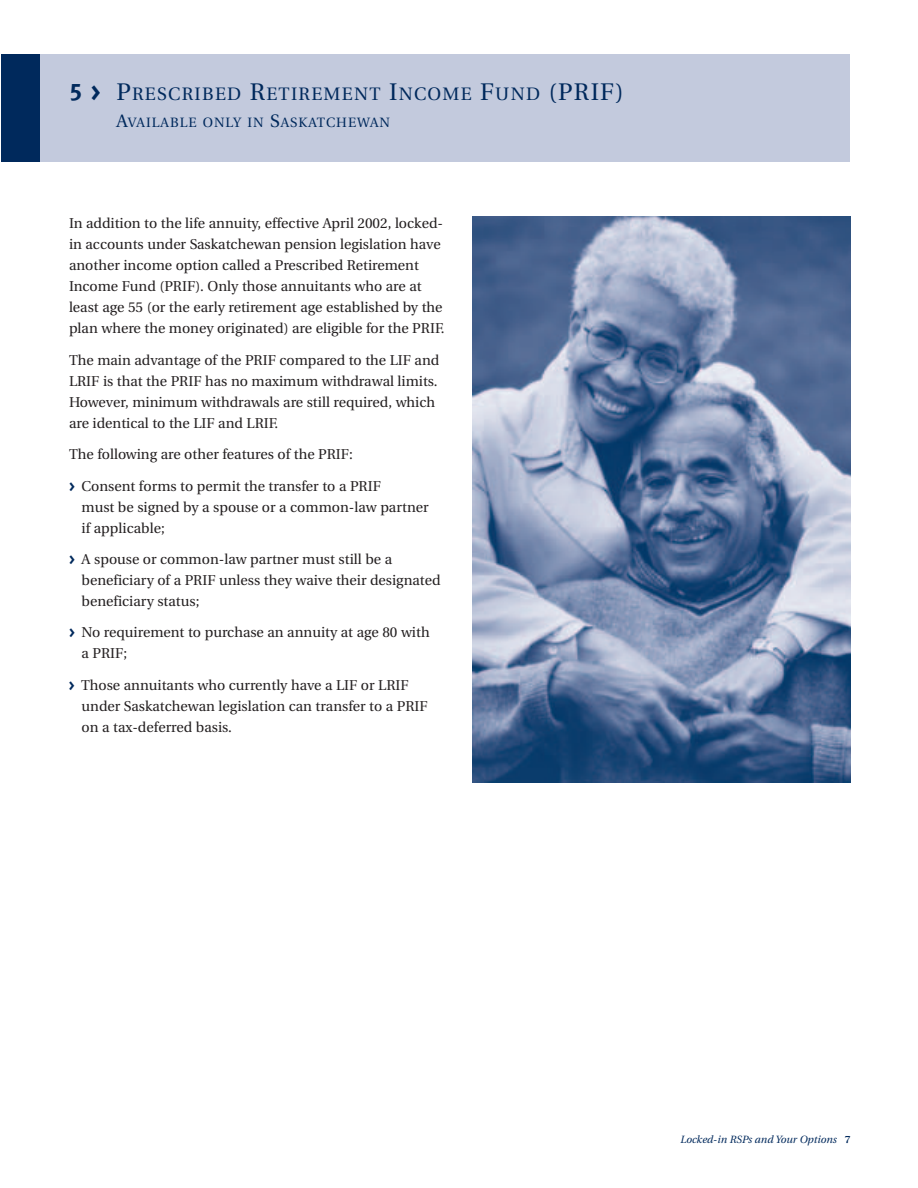
<style>
.page{position:relative;width:918px;height:1188px;background:#fff}
.page>*{position:absolute;margin:0;border:0;box-sizing:border-box;transform-origin:0 0}
.t1{font:18px "Utopia";letter-spacing:.07em;color:#00295c}
.t2{font:14.25px/21px "Utopia";color:#231f20}
.t3{font:13.5px "Utopia";letter-spacing:.07em;color:#00295c}
.t4{font:italic 10.5px "Utopia";color:#00295c}
.s1{font-family:"Meta Bold LF";font-size:24px}
.s2{font-size:24px}
.s3{font-size:18px}
.s4{font-family:"Meta Bold LF";color:#00295c}
.s5{font-weight:600;font-style:normal}
</style>
<div class="page">
<div style="left:1px;top:54px;width:811px;height:108px;background:#00295c"></div>
<div style="left:40px;top:54px;width:810px;height:108px;background:#c3cadd"></div>
<img style="left:472px;top:216px;width:378px;height:567px">
<p class="t1" style="left:69px;top:87px;width:556px"><span class="s1">5 &gt;</span> <span class="s2">P</span>RESCRIBED <span class="s2">R</span>ETIREMENT <span class="s2">I</span>NCOME <span class="s2">F</span>UND <span class="s2">(PRIF)</span></p>
<p class="t3" style="left:116px;top:117px;width:275px"><span class="s3">A</span>VAILABLE ONLY IN <span class="s3">S</span>ASKATCHEWAN</p>
<p class="t2" style="left:69px;top:214px;width:377px">In addition to the life annuity, effective April 2002, locked&shy;in accounts under Saskatchewan pension legislation have another income option called a Prescribed Retirement Income Fund (PRIF). Only those annuitants who are at least age 55 (or the early retirement age established by the plan where the money originated) are eligible for the PRIF.</p>
<p class="t2" style="left:69px;top:350px;width:372px">The main advantage of the PRIF compared to the LIF and LRIF is that the PRIF has no maximum withdrawal limits.<br>However, minimum withdrawals are still required, which are identical to the LIF and LRIF.</p>
<p class="t2" style="left:69px;top:445px;width:286px">The following are other features of the PRIF:</p>
<p class="t2" style="left:82px;top:476px;width:349px;text-indent:-13px"><span class="s4">&gt;</span> Consent forms to permit the transfer to a PRIF<br>must be signed by a spouse or a common-law partner if applicable;</p>
<p class="t2" style="left:82px;top:550px;width:361px;text-indent:-13px"><span class="s4">&gt;</span> A spouse or common-law partner must still be a beneficiary of a PRIF unless they waive their designated beneficiary status;</p>
<p class="t2" style="left:82px;top:623px;width:350px;text-indent:-13px"><span class="s4">&gt;</span> No requirement to purchase an annuity at age 80 with a PRIF;</p>
<p class="t2" style="left:82px;top:676px;width:348px;text-indent:-13px"><span class="s4">&gt;</span> Those annuitants who currently have a LIF or LRIF under Saskatchewan legislation can transfer to a PRIF on a tax-deferred basis.</p>
<p class="t4" style="left:680px;top:1135px;width:172px">Locked-in RSPs and Your Options <span class="s5">7</span></p>
</div>
